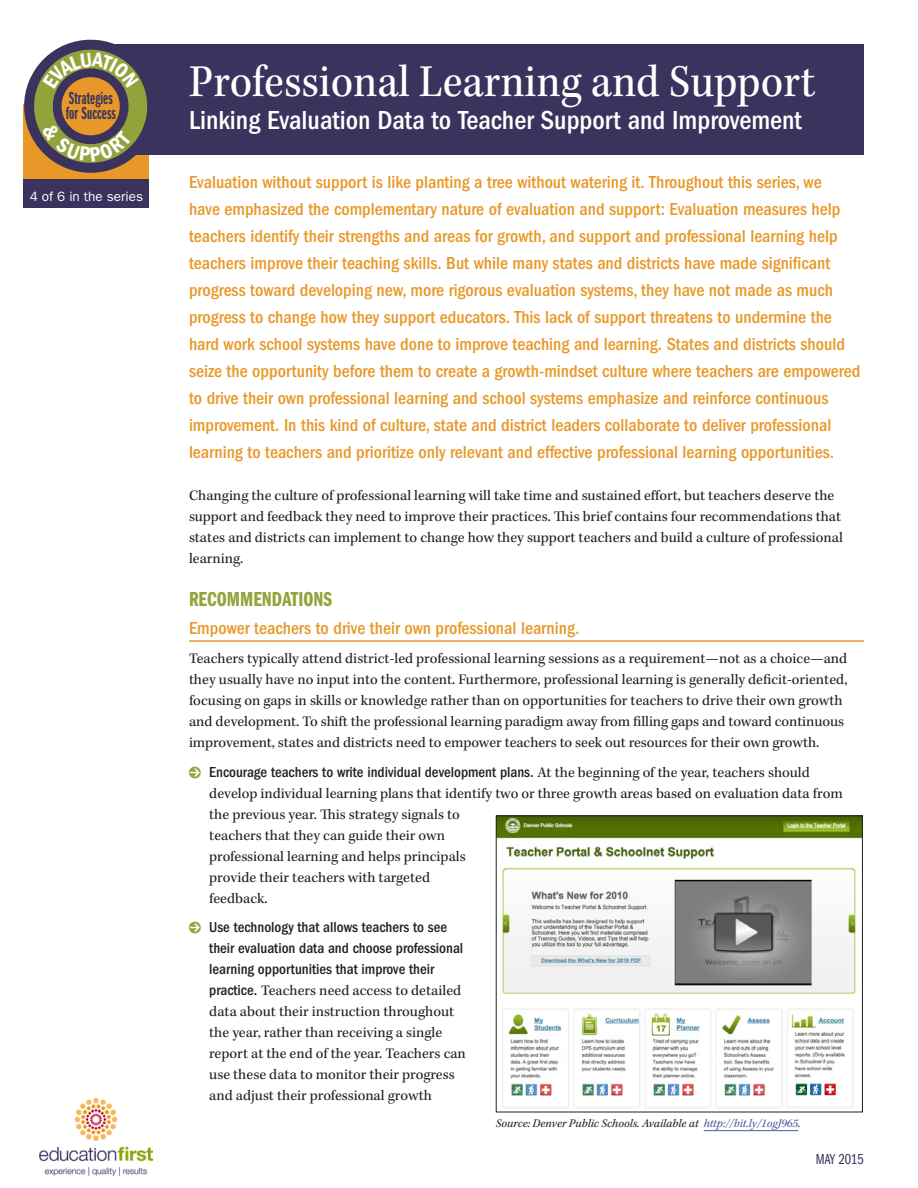
<style>
.page{position:relative;width:918px;height:1188px;background:#fff}
.page>*{position:absolute;margin:0;border:0;box-sizing:border-box;transform-origin:0 0}
.Headline{font:47.25px "Kepler Std Scn";color:#fff}
.Intro{font:500 condensed 27px "ITC Franklin Gothic Std";color:#fff}
.A_head{font:21px "ITC Franklin Gothic Std Dm Cp";color:#91a33a}
.t1{font:18.15px/15.5px "ITC Franklin Gothic Std Dm X Cp";letter-spacing:.005em;color:#3b325d}
.Intro-2{font:500 condensed 18px/27px "ITC Franklin Gothic Std";color:#e89829}
.B_head{font:500 condensed 18px "ITC Franklin Gothic Std";color:#e89829}
.Body{font:15px/21px "Kepler Std";color:#231f20}
.bullet{font:15px/21px "Kepler Std";color:#231f20}
.t2{font:15px "ITC Franklin Gothic Std Bk Cp";color:#3b325d}
.t3{font:13.5px "ITC Franklin Gothic Std";color:#fff}
.Source_note{font:italic 12px "Kepler Std";color:#231f20}
.s1{font-family:"Pointers";color:#91a33a}
.s2{font-family:"ITC Franklin Gothic Std";font-weight:500;font-stretch:condensed}
.s3{color:#4d5a9e}
</style>
<div class="page">
<div style="left:24px;top:104px;width:125px;height:80px;background:#e89829"></div>
<div style="left:108px;top:44px;width:756px;height:110px;background:#3b325d"></div>
<div style="left:24px;top:179px;width:125px;height:28px;background:#3b325d"></div>
<img style="left:39px;top:1098px;width:114px;height:77px">
<hr style="left:189px;top:640px;width:675px;height:2px;background:#e89829">
<img style="left:498px;top:817px;width:363px;height:291px">
<div style="left:496px;top:815px;width:367px;height:298px;border:1px solid #231f20"></div>
<hr style="left:704px;top:1130px;width:94px;height:1px;background:#4d5a9e">
<svg style="left:23px;top:39px;width:144px;height:137px"></svg>
<p class="t1" style="left:66px;top:90px;width:52px">Strategies for Success</p>
<p class="t3" style="left:30px;top:188px;width:115px">4 of 6 in the series</p>
<p class="Headline" style="left:189px;top:55px;width:628px">Professional Learning and Support</p>
<p class="Intro" style="left:189px;top:105px;width:614px">Linking Evaluation Data to Teacher Support and Improvement</p>
<p class="Intro-2" style="left:189px;top:169px;width:673px">Evaluation without support is like planting a tree without watering it. Throughout this series, we<br>have emphasized the complementary nature of evaluation and support: Evaluation measures help teachers identify their strengths and areas for growth, and support and professional learning help teachers improve their teaching skills. But while many states and districts have made significant progress toward developing new, more rigorous evaluation systems, they have not made as much progress to change how they support educators. This lack of support threatens to undermine the hard work school systems have done to improve teaching and learning. States and districts should seize the opportunity before them to create a growth-mindset culture where teachers are empowered to drive their own professional learning and school systems emphasize and reinforce continuous improvement. In this kind of culture, state and district leaders collaborate to deliver professional learning to teachers and prioritize only relevant and effective professional learning opportunities.</p>
<p class="Body" style="left:189px;top:485px;width:655px">Changing the culture of professional learning will take time and sustained effort, but teachers deserve the support and feedback they need to improve their practices. This brief contains four recommendations that states and districts can implement to change how they support teachers and build a culture of professional learning.</p>
<p class="A_head" style="left:189px;top:587px;width:145px">RECOMMENDATIONS</p>
<p class="B_head" style="left:189px;top:617px;width:392px">Empower teachers to drive their own professional learning.</p>
<p class="Body" style="left:189px;top:649px;width:660px">Teachers typically attend district-led professional learning sessions as a requirement—not as a choice—and they usually have no input into the content. Furthermore, professional learning is generally deficit-oriented, focusing on gaps in skills or knowledge rather than on opportunities for teachers to drive their own growth and development. To shift the professional learning paradigm away from filling gaps and toward continuous improvement, states and districts need to empower teachers to seek out resources for their own growth.</p>
<p class="bullet" style="left:209px;top:762px;width:635px;text-indent:-20px"><span class="s1">0</span> <span class="s2">Encourage teachers to write individual development plans.</span> At the beginning of the year, teachers should develop individual learning plans that identify two or three growth areas based on evaluation data from the previous year. This strategy signals to<br>teachers that they can guide their own<br>professional learning and helps principals<br>provide their teachers with targeted<br>feedback.</p>
<p class="bullet" style="left:209px;top:918px;width:258px;text-indent:-20px"><span class="s1">0</span> <span class="s2">Use technology that allows teachers to see their evaluation data and choose professional learning opportunities that improve their practice.</span> Teachers need access to detailed data about their instruction throughout the year, rather than receiving a single report at the end of the year. Teachers can use these data to monitor their progress and adjust their professional growth</p>
<p class="Source_note" style="left:496px;top:1116px;width:306px">Source: Denver Public Schools. Available at <span class="s3">http://bit.ly/1ogJ965</span>.</p>
<p class="t2" style="left:816px;top:1151px;width:50px">MAY 2015</p>
</div>
